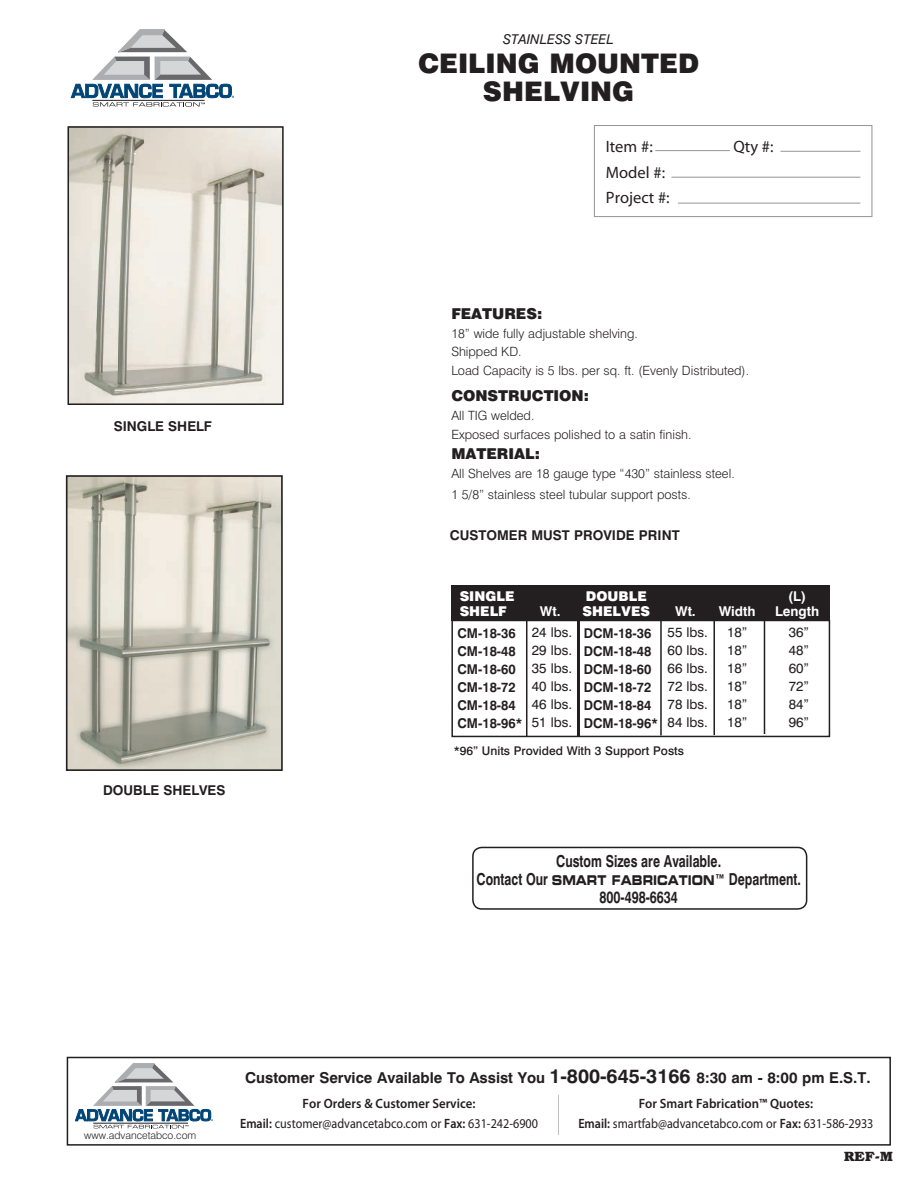
<style>
.page{position:relative;width:918px;height:1188px;background:#fff}
.page>*{position:absolute;margin:0;border:0;box-sizing:border-box;transform-origin:0 0}
.t1{font:900 27px/28.5px "Swiss 721 BT";color:#231f20;text-align:center}
.t2{font:700 16.5px/18px "Swiss 721 BT";color:#231f20;text-align:center;scale:.75 1}
.t3{font:16.5px/25.5px "Myriad Pro";color:#231f20}
.t4{font:700 15px "Swiss 721 BT";color:#231f20}
.t5{font:900 15px "Swiss 721 BT";color:#231f20}
.t6{font:13.5px/19.5px "Myriad Pro";color:#231f20;text-align:center;scale:.9 1}
.t7{font:13.5px/18px "Swiss 721 BT";color:#231f20;text-align:justify}
.t8{font:700 13.5px/18px "Swiss 721 BT";color:#231f20;scale:.95 1}
.t9{font:700 13.5px "Swiss 721 BT";color:#231f20}
.t10{font:900 13.5px "Swiss 721 BT";color:#fff}
.t11{font:700 13.5px "Swiss 721 BT";color:#fff}
.t12{font:italic 13.5px "Swiss 721 BT";color:#231f20}
.t13{font:700 13.5px "Bookman";color:#231f20}
.t14{font:300 12.75px/18.6px "Swiss 721 BT";color:#231f20}
.t15{font:500 12px "Swiss 721 BT";color:#231f20}
.t16{font:300 10.5px "Swiss 721 BT";color:#231f20}
.s1{font-weight:700}
.s2{font-family:"Eurostile Bold Extended Two";font-weight:400;font-size:13.5px}
.s3{font-size:19.5px}
.s4{font-weight:600}
</style>
<div class="page">
<div style="left:67px;top:1057px;width:824px;height:89px;border:2px solid #231f20"></div>
<svg style="left:75px;top:1063px;width:138px;height:65px"></svg>
<hr style="left:558px;top:1095px;width:1px;height:40px;background:#bcbdc0">
<div style="left:594px;top:125px;width:278px;height:92px;background:#fff;border:1px solid #939598"></div>
<hr style="left:781px;top:151px;width:79px;height:1px;background:#939598">
<hr style="left:655px;top:150px;width:75px;height:1px;background:#939598">
<hr style="left:671px;top:177px;width:189px;height:1px;background:#939598">
<hr style="left:678px;top:203px;width:182px;height:1px;background:#939598">
<svg style="left:71px;top:29px;width:163px;height:78px"></svg>
<div style="left:451px;top:620px;width:379px;height:117px;border:2px solid #231f20"></div>
<div style="left:451px;top:585px;width:379px;height:36px;background:#231f20"></div>
<hr style="left:577px;top:610px;width:3px;height:126px;background:#231f20">
<hr style="left:660px;top:609px;width:2px;height:127px;background:#231f20">
<hr style="left:713px;top:608px;width:2px;height:127px;background:#231f20">
<hr style="left:764px;top:607px;width:1px;height:127px;background:#231f20">
<hr style="left:526px;top:609px;width:1px;height:127px;background:#231f20">
<div style="left:472px;top:847px;width:335px;height:63px;border:2px solid #231f20;border-radius:9px"></div>
<img style="left:70px;top:129px;width:211px;height:273px">
<div style="left:67px;top:126px;width:217px;height:279px;border:2px solid #231f20"></div>
<img style="left:69px;top:478px;width:211px;height:290px">
<div style="left:66px;top:475px;width:217px;height:296px;border:2px solid #231f20"></div>
<p class="t9" style="left:114px;top:418px;width:100px">SINGLE SHELF</p>
<p class="t9" style="left:103px;top:782px;width:124px">DOUBLE SHELVES</p>
<p class="t12" style="left:503px;top:31px;width:112px">STAINLESS STEEL</p>
<h1 class="t1" style="left:418px;top:49px;width:283px">CEILING MOUNTED<br>SHELVING</h1>
<p class="t3" style="left:606px;top:134px;width:48px">Item #:</p>
<p class="t3" style="left:734px;top:134px;width:42px">Qty #:</p>
<p class="t3" style="left:606px;top:159px;width:65px">Model #:<br>Project #:</p>
<p class="t5" style="left:451px;top:305px;width:93px">FEATURES:</p>
<p class="t14" style="left:451px;top:324px;width:299px">18” wide fully adjustable shelving.<br>Shipped KD.<br>Load Capacity is 5 lbs. per sq. ft. (Evenly Distributed).</p>
<p class="t5" style="left:451px;top:387px;width:139px">CONSTRUCTION:</p>
<p class="t14" style="left:451px;top:406px;width:242px">All TIG welded.<br>Exposed surfaces polished to a satin finish.</p>
<p class="t5" style="left:451px;top:445px;width:90px">MATERIAL:</p>
<p class="t14" style="left:451px;top:463px;width:285px;line-height:20.7px">All Shelves are 18 gauge type “430” stainless steel.<br>1 5/8” stainless steel tubular support posts.</p>
<p class="t9" style="left:450px;top:527px;width:232px">CUSTOMER MUST PROVIDE PRINT</p>
<p class="t10" style="left:460px;top:588px;width:56px">SINGLE</p>
<p class="t10" style="left:586px;top:588px;width:62px">DOUBLE</p>
<p class="t11" style="left:788px;top:588px;width:19px">(L)</p>
<p class="t10" style="left:460px;top:603px;width:49px">SHELF</p>
<p class="t10" style="left:540px;top:603px;width:112px"><span class="s1">Wt.</span> SHELVES</p>
<p class="t11" style="left:675px;top:603px;width:82px">Wt. Width</p>
<p class="t11" style="left:775px;top:603px;width:46px">Length</p>
<p class="t8" style="left:457px;top:624px;width:70px">CM-18-36<br>CM-18-48<br>CM-18-60<br>CM-18-72<br>CM-18-84<br>CM-18-96*</p>
<p class="t8" style="left:584px;top:624px;width:80px">DCM-18-36<br>DCM-18-48<br>DCM-18-60<br>DCM-18-72<br>DCM-18-84<br>DCM-18-96*</p>
<p class="t7" style="left:727px;top:623px;width:22px">18” 18” 18” 18” 18” 18”</p>
<p class="t7" style="left:789px;top:623px;width:22px">36” 48” 60” 72” 84” 96”</p>
<p class="t7" style="left:532px;top:623px;width:42px">24 lbs.<br>29 lbs.<br>35 lbs.<br>40 lbs.<br>46 lbs.<br>51 lbs.</p>
<p class="t7" style="left:668px;top:623px;width:42px">55 lbs.<br>60 lbs.<br>66 lbs.<br>72 lbs.<br>78 lbs.<br>84 lbs.</p>
<p class="t15" style="left:454px;top:744px;width:232px">*96” Units Provided With 3 Support Posts</p>
<p class="t2" style="left:477px;top:852px;width:434px">Custom Sizes are Available.<br>Contact Our <span class="s2">SMART FABRICATION</span>™ Department.<br>800-498-6634</p>
<p class="t16" style="left:84px;top:1129px;width:114px">www.advancetabco.com</p>
<p class="t4" style="left:245px;top:1068px;width:627px">Customer Service Available To Assist You <span class="s3">1-800-645-3166</span> 8:30 am - 8:00 pm E.S.T.</p>
<p class="t6" style="left:240px;top:1094px;width:333px"><span class="s4">For Orders &amp; Customer Service:<br>Email:</span> customer@advancetabco.com or <span class="s4">Fax:</span> 631-242-6900</p>
<p class="t6" style="left:578px;top:1094px;width:329px"><span class="s4">For Smart Fabrication™ Quotes:<br>Email:</span> smartfab@advancetabco.com or <span class="s4">Fax:</span> 631-586-2933</p>
<p class="t13" style="left:844px;top:1148px;width:50px">REF-M</p>
</div>
